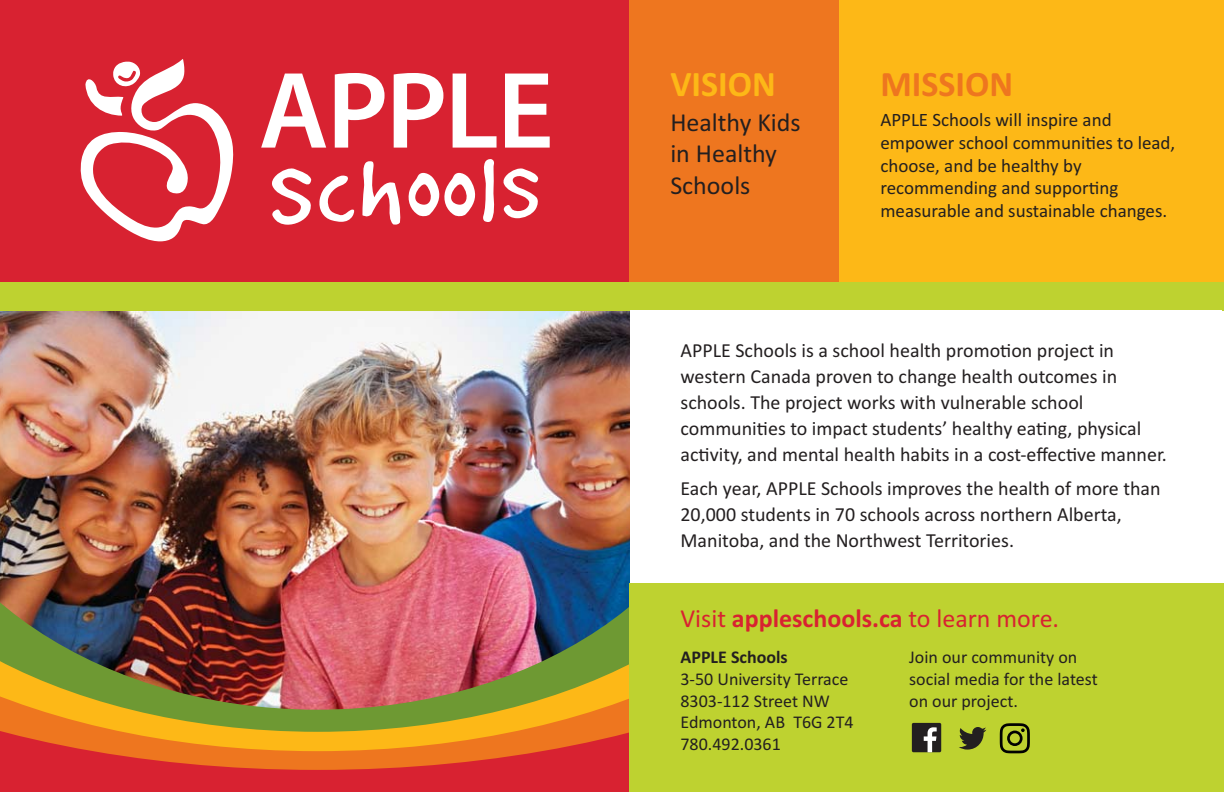
<style>
.page{position:relative;width:1224px;height:792px;background:#fff}
.page>*{position:absolute;margin:0;border:0;box-sizing:border-box;transform-origin:0 0}
.t1{font:700 36px "Calibri";color:#ee761f}
.t2{font:700 36px "Calibri";color:#fdb817}
.t3{font:26px "Calibri";color:#d82231}
.t4{font:26px/31.2px "Calibri";color:#231f20}
.t5{font:20px/26px "Calibri";color:#231f20}
.t6{font:19px/22.8px "Calibri";color:#231f20}
.t7{font:18px/21.6px "Calibri";color:#231f20}
.t8{font:700 18px "Calibri";color:#231f20}
.s1{font-weight:700}
</style>
<div class="page">
<svg style="left:0;top:621px;width:630px;height:171px;background:#dc342d"></svg>
<svg style="left:4px;top:732px;width:626px;height:19px;background:#f1861d"></svg>
<svg style="left:0;top:710px;width:630px;height:22px;background:#c19c23"></svg>
<img style="left:0;top:310px;width:630px;height:400px">
<div style="left:0;top:0;width:1224px;height:302px;background:#d82231"></div>
<svg style="left:81px;top:59px;width:153px;height:182px"></svg>
<svg style="left:261px;top:74px;width:65px;height:74px"></svg>
<svg style="left:335px;top:73px;width:50px;height:75px"></svg>
<svg style="left:394px;top:73px;width:49px;height:75px"></svg>
<svg style="left:453px;top:74px;width:44px;height:74px"></svg>
<svg style="left:505px;top:74px;width:45px;height:74px"></svg>
<svg style="left:272px;top:168px;width:40px;height:57px"></svg>
<svg style="left:319px;top:176px;width:36px;height:46px"></svg>
<svg style="left:362px;top:161px;width:39px;height:64px"></svg>
<svg style="left:408px;top:173px;width:68px;height:44px"></svg>
<svg style="left:483px;top:159px;width:12px;height:63px"></svg>
<svg style="left:503px;top:168px;width:36px;height:51px"></svg>
<div style="left:630px;top:0;width:594px;height:300px;background:#ee761f"></div>
<div style="left:840px;top:0;width:384px;height:300px;background:#fdb817"></div>
<div style="left:0;top:282px;width:1224px;height:28px;background:#bed230"></div>
<div style="left:630px;top:583px;width:594px;height:209px;background:#bed230"></div>
<div style="left:912px;top:723px;width:29px;height:29px;background:#231f20;border-radius:2px"></div>
<svg style="left:924px;top:727px;width:13px;height:25px"></svg>
<svg style="left:959px;top:727px;width:27px;height:23px"></svg>
<svg style="left:1000px;top:723px;width:30px;height:30px"></svg>
<h1 class="t2" style="left:670px;top:62px;width:107px">VISION</h1>
<h2 class="t4" style="left:670px;top:109px;width:132px">Healthy Kids in Healthy<br>Schools</h2>
<h1 class="t1" style="left:880px;top:62px;width:134px">MISSION</h1>
<p class="t6" style="left:880px;top:110px;width:297px">APPLE Schools will inspire and empower school communities to lead, choose, and be healthy by recommending and supporting measurable and sustainable changes.</p>
<p class="t5" style="left:681px;top:339px;width:488px">APPLE Schools is a school health promotion project in western Canada proven to change health outcomes in schools. The project works with vulnerable school communities to impact students’ healthy eating, physical activity, and mental health habits in a cost-effective manner.</p>
<p class="t5" style="left:681px;top:477px;width:482px">Each year, APPLE Schools improves the health of more than<br>20,000 students in 70 schools across northern Alberta,<br>Manitoba, and the Northwest Territories.</p>
<h2 class="t3" style="left:681px;top:610px;width:380px">Visit <span class="s1">appleschools.ca</span> to learn more.</h2>
<p class="t8" style="left:681px;top:647px;width:109px">APPLE Schools</p>
<p class="t7" style="left:681px;top:670px;width:175px">3-50 University Terrace<br>8303-112 Street NW<br>Edmonton, AB T6G 2T4<br>780.492.0361</p>
<p class="t7" style="left:909px;top:648px;width:190px">Join our community on social media for the latest on our project.</p>
</div>
